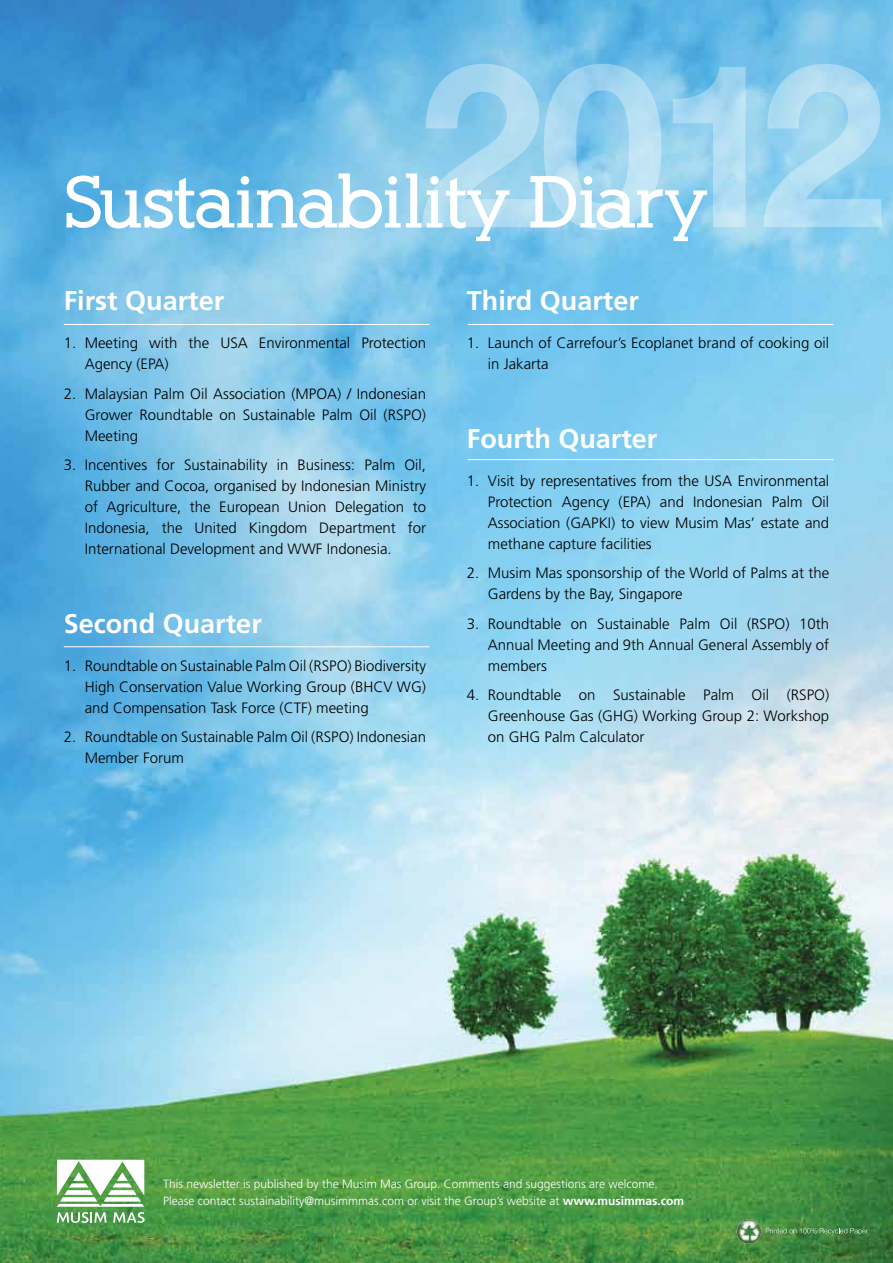
<style>
.page{position:relative;width:893px;height:1263px;background:#fff}
.page>*{position:absolute;margin:0;border:0;box-sizing:border-box;transform-origin:0 0}
.t1{font:700 72px "Alexandria FLF";letter-spacing:-.025em;color:#fff}
.t2{font:700 27px "Frutiger";color:#fff}
.t3{font:300 15px/21px "Frutiger";color:#000;text-align:justify}
.t4{font:300 12px/16.5px "Frutiger";color:#fff}
.s1{font-weight:700}
</style>
<div class="page">
<img style="left:0;top:0;width:893px;height:1263px">
<svg style="left:422px;top:64px;width:459px;height:166px;background:#9dd4ef"></svg>
<svg style="left:57px;top:1160px;width:88px;height:63px"></svg>
<svg style="left:766px;top:1228px;width:102px;height:7px"></svg>
<img style="left:737px;top:1219px;width:24px;height:24px;border-radius:12px">
<hr style="left:64px;top:324px;width:365px;height:1px;background:#fff">
<hr style="left:64px;top:646px;width:365px;height:1px;background:#fff">
<hr style="left:468px;top:324px;width:365px;height:1px;background:#fff">
<hr style="left:468px;top:459px;width:365px;height:1px;background:#fff">
<h1 class="t1" style="left:64px;top:164px;width:646px">Sustainability Diary</h1>
<h2 class="t2" style="left:64px;top:285px;width:162px">First Quarter</h2>
<p class="t3" style="left:85px;top:332px;width:343px;text-indent:-21px">1. Meeting with the USA Environmental Protection<br>Agency (EPA)</p>
<p class="t3" style="left:85px;top:383px;width:343px;text-indent:-21px">2. Malaysian Palm Oil Association (MPOA) / Indonesian Grower Roundtable on Sustainable Palm Oil (RSPO)<br>Meeting</p>
<p class="t3" style="left:85px;top:454px;width:343px;text-indent:-21px">3. Incentives for Sustainability in Business: Palm Oil, Rubber and Cocoa, organised by Indonesian Ministry of Agriculture, the European Union Delegation to Indonesia, the United Kingdom Department for International Development and WWF Indonesia.</p>
<h2 class="t2" style="left:64px;top:607px;width:200px">Second Quarter</h2>
<p class="t3" style="left:85px;top:655px;width:343px;text-indent:-21px">1. Roundtable on Sustainable Palm Oil (RSPO) Biodiversity High Conservation Value Working Group (BHCV WG) and Compensation Task Force (CTF) meeting</p>
<p class="t3" style="left:85px;top:726px;width:343px;text-indent:-21px">2. Roundtable on Sustainable Palm Oil (RSPO) Indonesian<br>Member Forum</p>
<h2 class="t2" style="left:467px;top:285px;width:174px">Third Quarter</h2>
<p class="t3" style="left:488px;top:332px;width:343px;text-indent:-21px">1. Launch of Carrefour’s Ecoplanet brand of cooking oil in Jakarta</p>
<h2 class="t2" style="left:467px;top:422px;width:192px">Fourth Quarter</h2>
<p class="t3" style="left:488px;top:470px;width:343px;text-indent:-21px">1. Visit by representatives from the USA Environmental Protection Agency (EPA) and Indonesian Palm Oil Association (GAPKI) to view Musim Mas’ estate and methane capture facilities</p>
<p class="t3" style="left:488px;top:562px;width:343px;text-indent:-21px">2. Musim Mas sponsorship of the World of Palms at the<br>Gardens by the Bay, Singapore</p>
<p class="t3" style="left:488px;top:613px;width:343px;text-indent:-21px">3. Roundtable on Sustainable Palm Oil (RSPO) 10th Annual Meeting and 9th Annual General Assembly of members</p>
<p class="t3" style="left:488px;top:684px;width:343px;text-indent:-21px">4. Roundtable on Sustainable Palm Oil (RSPO)<br>Greenhouse Gas (GHG) Working Group 2: Workshop on GHG Palm Calculator</p>
<p class="t4" style="left:163px;top:1176px;width:522px">This newsletter is published by the Musim Mas Group. Comments and suggestions are welcome.<br>Please contact sustainability@musimmmas.com or visit the Group’s website at <span class="s1">www.musimmas.com</span></p>
</div>
